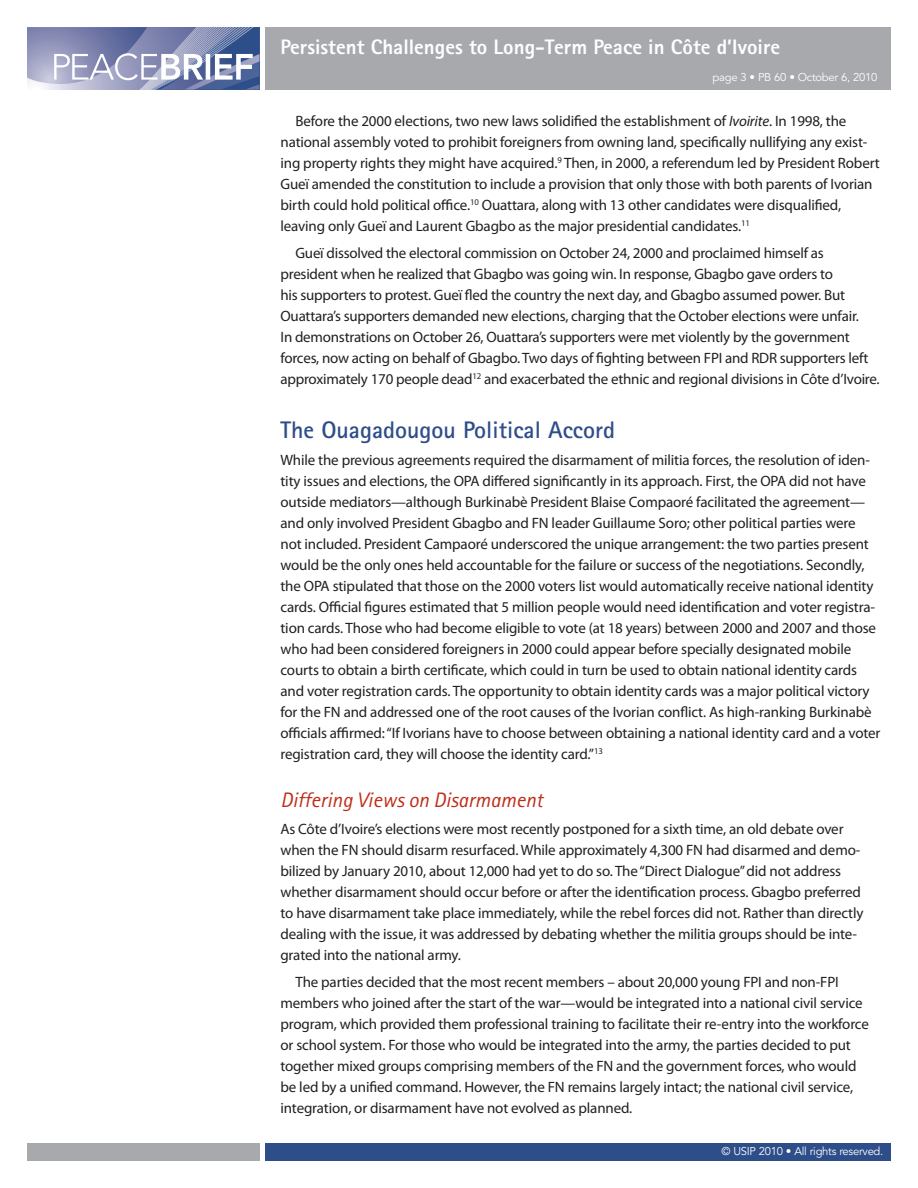
<style>
.page{position:relative;width:918px;height:1188px;background:#fff}
.page>*{position:absolute;margin:0;border:0;box-sizing:border-box;transform-origin:0 0}
.t1{font:700 24px "Rotis Sans Serif";color:#2e4e8a}
.t2{font:800 21px "Rotis Sans Serif";color:#fff}
.t3{font:italic 21px "Rotis Sans Serif";color:#c02d19}
.t4{font:15px/21px "Myriad Pro";letter-spacing:-.01em;color:#231f20}
.t5{font:11.25px "Avenir LT Std";letter-spacing:-.025em;color:#fff}
.s1{font-style:italic}
</style>
<div class="page">
<div style="left:265px;top:1143px;width:626px;height:18px;background:#2e4e8a"></div>
<div style="left:27px;top:1143px;width:233px;height:18px;background:#a8a9ad"></div>
<div style="left:265px;top:27px;width:626px;height:63px;background:#a8a9ad"></div>
<svg style="left:27px;top:27px;width:233px;height:63px;background:#9199bc"></svg>
<h2 class="t2" style="left:280px;top:34px;width:501px">Persistent Challenges to Long-Term Peace in Côte d’Ivoire</h2>
<p class="t5" style="left:713px;top:71px;width:166px">page 3 • PB 60 • October 6, 2010</p>
<p class="t4" style="left:280px;top:110px;width:601px;text-indent:15px">Before the 2000 elections, two new laws solidified the establishment of <span class="s1">Ivoirite</span>. In 1998, the national assembly voted to prohibit foreigners from owning land, specifically nullifying any exist&shy;ing property rights they might have acquired.<sup>9</sup> Then, in 2000, a referendum led by President Robert Gueï amended the constitution to include a provision that only those with both parents of Ivorian birth could hold political office.<sup>10</sup> Ouattara, along with 13 other candidates were disqualified, leaving only Gueï and Laurent Gbagbo as the major presidential candidates.<sup>11</sup></p>
<p class="t4" style="left:280px;top:242px;width:601px;text-indent:15px">Gueï dissolved the electoral commission on October 24, 2000 and proclaimed himself as president when he realized that Gbagbo was going win. In response, Gbagbo gave orders to<br>his supporters to protest. Gueï fled the country the next day, and Gbagbo assumed power. But Ouattara’s supporters demanded new elections, charging that the October elections were unfair.<br>In demonstrations on October 26, Ouattara’s supporters were met violently by the government forces, now acting on behalf of Gbagbo. Two days of fighting between FPI and RDR supporters left approximately 170 people dead<sup>12</sup> and exacerbated the ethnic and regional divisions in Côte d’Ivoire.</p>
<h1 class="t1" style="left:280px;top:415px;width:336px">The Ouagadougou Political Accord</h1>
<p class="t4" style="left:280px;top:449px;width:601px">While the previous agreements required the disarmament of militia forces, the resolution of iden&shy;tity issues and elections, the OPA differed significantly in its approach. First, the OPA did not have outside mediators—although Burkinabè President Blaise Compaoré facilitated the agreement— and only involved President Gbagbo and FN leader Guillaume Soro; other political parties were not included. President Campaoré underscored the unique arrangement: the two parties present would be the only ones held accountable for the failure or success of the negotiations. Secondly, the OPA stipulated that those on the 2000 voters list would automatically receive national identity cards. Official figures estimated that 5 million people would need identification and voter registra&shy;tion cards. Those who had become eligible to vote (at 18 years) between 2000 and 2007 and those who had been considered foreigners in 2000 could appear before specially designated mobile courts to obtain a birth certificate, which could in turn be used to obtain national identity cards and voter registration cards. The opportunity to obtain identity cards was a major political victory for the FN and addressed one of the root causes of the Ivorian conflict. As high-ranking Burkinabè officials affirmed: “If Ivorians have to choose between obtaining a national identity card and a voter registration card, they will choose the identity card.”<sup>13</sup></p>
<h2 class="t3" style="left:280px;top:788px;width:264px">Differing Views on Disarmament</h2>
<p class="t4" style="left:280px;top:818px;width:584px">As Côte d’Ivoire’s elections were most recently postponed for a sixth time, an old debate over when the FN should disarm resurfaced. While approximately 4,300 FN had disarmed and demo&shy;bilized by January 2010, about 12,000 had yet to do so. The “Direct Dialogue” did not address whether disarmament should occur before or after the identification process. Gbagbo preferred to have disarmament take place immediately, while the rebel forces did not. Rather than directly dealing with the issue, it was addressed by debating whether the militia groups should be inte&shy;grated into the national army.</p>
<p class="t4" style="left:280px;top:971px;width:590px;text-indent:15px">The parties decided that the most recent members – about 20,000 young FPI and non-FPI members who joined after the start of the war—would be integrated into a national civil service program, which provided them professional training to facilitate their re-entry into the workforce or school system. For those who would be integrated into the army, the parties decided to put together mixed groups comprising members of the FN and the government forces, who would be led by a unified command. However, the FN remains largely intact; the national civil service, integration, or disarmament have not evolved as planned.</p>
<p class="t5" style="left:722px;top:1145px;width:163px">© USIP 2010 • All rights reserved.</p>
</div>
